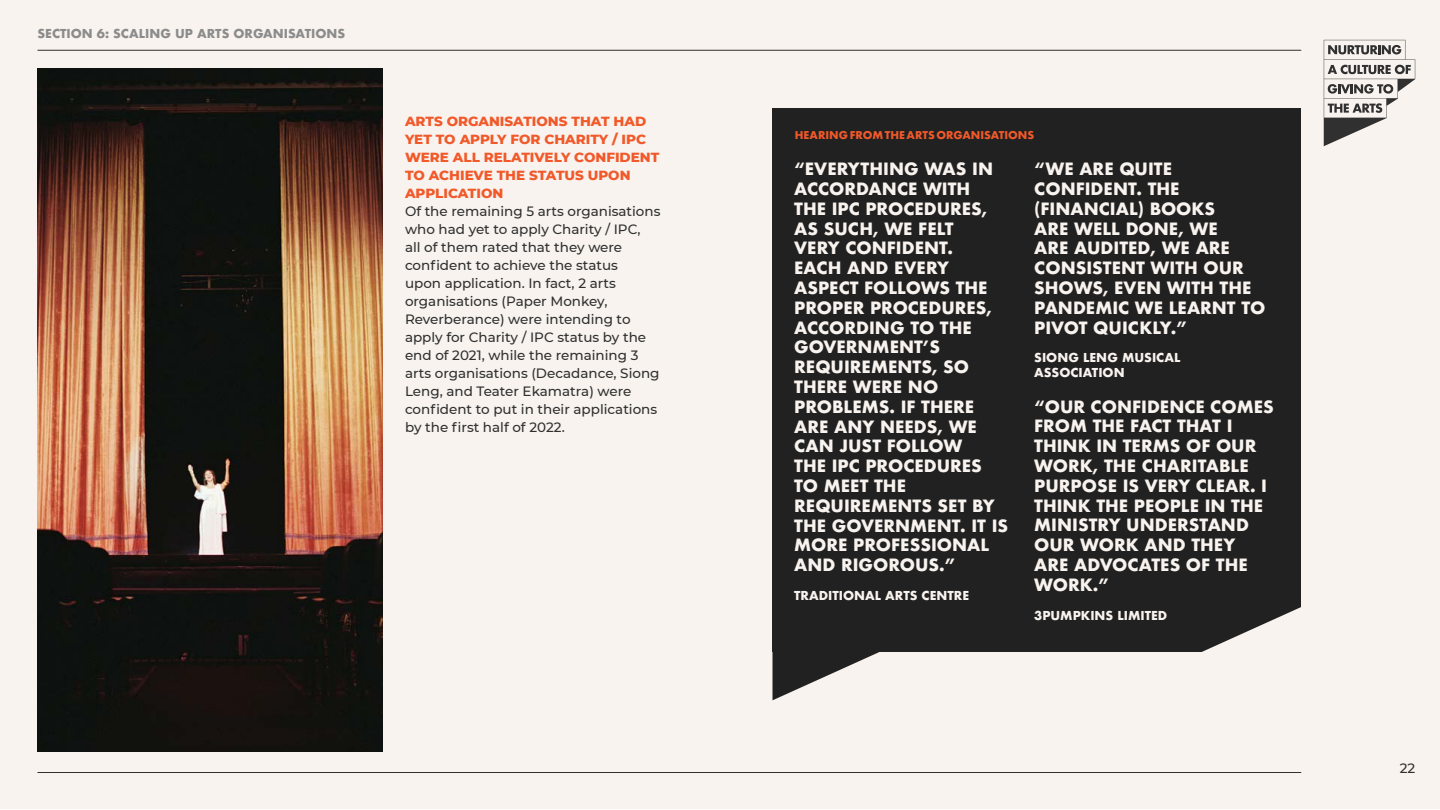
<style>
.page{position:relative;width:1440px;height:810px;background:#fff}
.page>*{position:absolute;margin:0;border:0;box-sizing:border-box;transform-origin:0 0}
.t1{font:700 16.5px/19.8px "Futura";color:#f8f3ee}
.t2{font:500 13.5px/18px "Montserrat";color:#303030}
.t3{font:800 13.5px/18px "Montserrat";color:#f1592a}
.t4{font:700 12px/14.4px "Futura";color:#f8f3ee}
.t5{font:700 12px "Futura";color:#8c8c8c}
.t6{font:700 10.5px "Futura";color:#f1592a}
</style>
<div class="page">
<div style="left:0;top:0;width:1440px;height:809px;background:#f8f3ee"></div>
<svg style="left:772px;top:652px;width:108px;height:48px"></svg>
<div style="left:772px;top:109px;width:529px;height:543px;background:#212121"></div>
<svg style="left:1202px;top:607px;width:99px;height:45px"></svg>
<img style="left:38px;top:68px;width:344px;height:684px">
<svg style="left:1324px;top:40px;width:91px;height:106px"></svg>
<hr style="left:38px;top:50px;width:1263px;height:1px;background:#303030">
<hr style="left:38px;top:772px;width:1263px;height:1px;background:#303030">
<p class="t5" style="left:38px;top:24px;width:309px">SECTION 6: SCALING UP ARTS ORGANISATIONS</p>
<p class="t3" style="left:405px;top:111px;width:256px">ARTS ORGANISATIONS THAT HAD<br>YET TO APPLY FOR CHARITY / IPC<br>WERE ALL RELATIVELY CONFIDENT<br>TO ACHIEVE THE STATUS UPON<br>APPLICATION</p>
<p class="t2" style="left:405px;top:202px;width:257px">Of the remaining 5 arts organisations who had yet to apply Charity / IPC,<br>all of them rated that they were confident to achieve the status<br>upon application. In fact, 2 arts organisations (Paper Monkey, Reverberance) were intending to apply for Charity / IPC status by the end of 2021, while the remaining 3 arts organisations (Decadance, Siong Leng, and Teater Ekamatra) were confident to put in their applications by the first half of 2022.</p>
<p class="t6" style="left:795px;top:128px;width:241px">HEARING FROM THE ARTS ORGANISATIONS</p>
<p class="t1" style="left:794px;top:159px;width:215px">“EVERYTHING WAS IN<br>ACCORDANCE WITH<br>THE IPC PROCEDURES,<br>AS SUCH, WE FELT<br>VERY CONFIDENT.<br>EACH AND EVERY<br>ASPECT FOLLOWS THE<br>PROPER PROCEDURES,<br>ACCORDING TO THE<br>GOVERNMENT’S<br>REQUIREMENTS, SO<br>THERE WERE NO<br>PROBLEMS. IF THERE<br>ARE ANY NEEDS, WE<br>CAN JUST FOLLOW<br>THE IPC PROCEDURES<br>TO MEET THE<br>REQUIREMENTS SET BY<br>THE GOVERNMENT. IT IS<br>MORE PROFESSIONAL<br>AND RIGOROUS.”</p>
<p class="t4" style="left:794px;top:588px;width:176px">TRADITIONAL ARTS CENTRE</p>
<p class="t1" style="left:1034px;top:159px;width:233px">“WE ARE QUITE<br>CONFIDENT. THE (FINANCIAL) BOOKS<br>ARE WELL DONE, WE<br>ARE AUDITED, WE ARE<br>CONSISTENT WITH OUR<br>SHOWS, EVEN WITH THE<br>PANDEMIC WE LEARNT TO<br>PIVOT QUICKLY.”</p>
<p class="t4" style="left:1034px;top:351px;width:148px">SIONG LENG MUSICAL<br>ASSOCIATION</p>
<p class="t1" style="left:1034px;top:397px;width:241px">“OUR CONFIDENCE COMES<br>FROM THE FACT THAT I<br>THINK IN TERMS OF OUR<br>WORK, THE CHARITABLE<br>PURPOSE IS VERY CLEAR. I<br>THINK THE PEOPLE IN THE<br>MINISTRY UNDERSTAND<br>OUR WORK AND THEY<br>ARE ADVOCATES OF THE<br>WORK.”</p>
<p class="t4" style="left:1034px;top:608px;width:135px">3PUMPKINS LIMITED</p>
<p class="t2" style="left:1400px;top:758px;width:17px">22</p>
</div>
